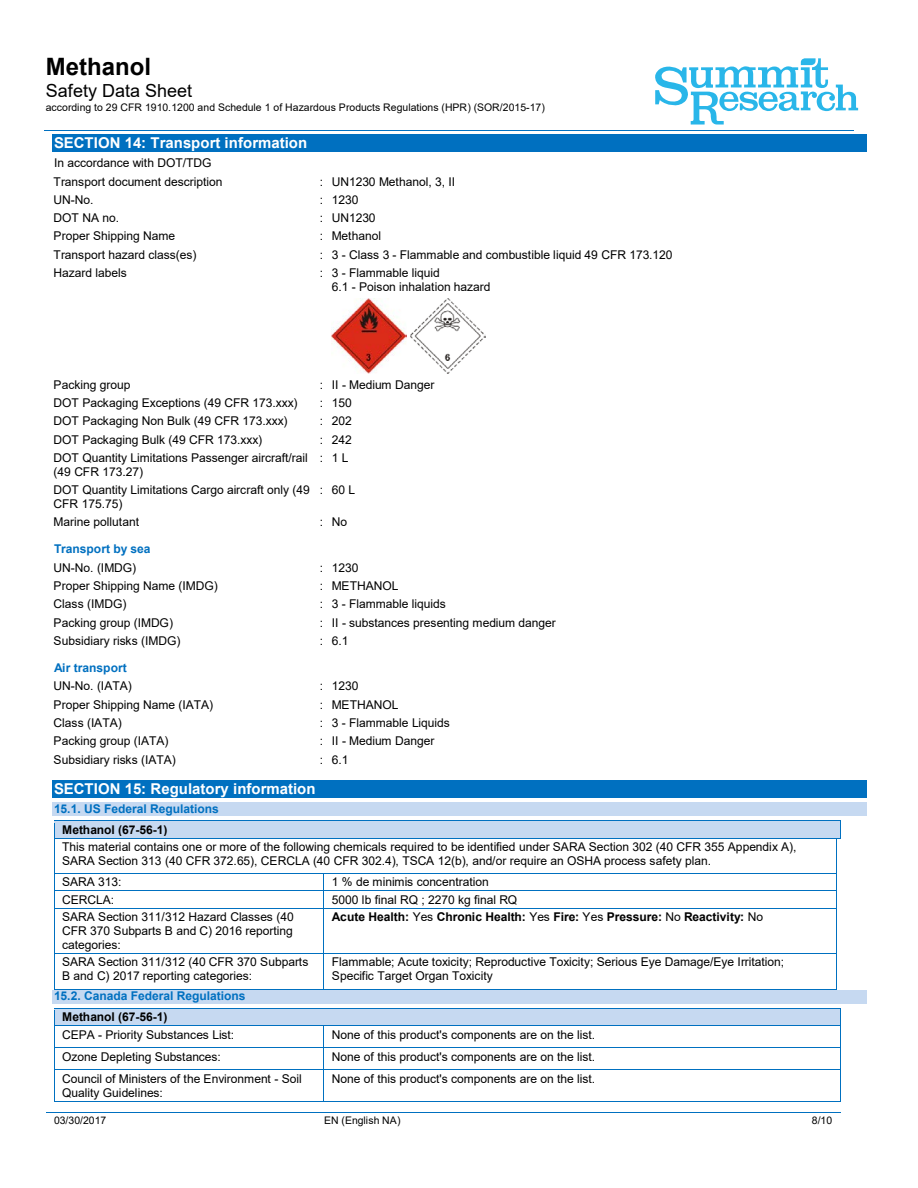
<style>
.page{position:relative;width:918px;height:1188px;background:#fff}
.page>*{position:absolute;margin:0;border:0;box-sizing:border-box;transform-origin:0 0}
.t1{font:700 24px "Arial";color:#000}
.t2{font:18px "Arial";letter-spacing:.005em;color:#000}
.t3{font:700 15px "Arial";letter-spacing:.005em;color:#fff}
.t4{font:12px/13.8px "Arial";letter-spacing:-.005em;color:#000}
.t5{font:700 12px "Arial";letter-spacing:-.005em;color:#000}
.t6{font:700 12px "Arial";letter-spacing:-.005em;color:#0070c0}
.t7{font:10.5px "Arial";color:#000}
.s1{font-weight:400}
</style>
<div class="page">
<hr style="left:45px;top:130px;width:596px;height:1px;background:#0070c0">
<hr style="left:641px;top:130px;width:213px;height:1px;background:#0070c0">
<hr style="left:46px;top:1113px;width:210px;height:1px;background:#0070c0">
<hr style="left:257px;top:1113px;width:212px;height:1px;background:#0070c0">
<hr style="left:469px;top:1113px;width:297px;height:1px;background:#0070c0">
<hr style="left:767px;top:1113px;width:74px;height:1px;background:#0070c0">
<div style="left:52px;top:134px;width:814px;height:17px;background:#0070c0"></div>
<img style="left:332px;top:298px;width:75px;height:75px">
<img style="left:410px;top:298px;width:75px;height:75px">
<div style="left:52px;top:780px;width:814px;height:17px;background:#0070c0"></div>
<div style="left:52px;top:802px;width:814px;height:14px;background:#c6d9f1"></div>
<div style="left:62px;top:823px;width:770px;height:14px;background:#c6d9f1"></div>
<hr style="left:54px;top:821px;width:786px;height:2px;background:#c6d9f1">
<hr style="left:54px;top:837px;width:786px;height:1px;background:#c6d9f1">
<svg style="left:54px;top:823px;width:1px;height:18px"></svg>
<hr style="left:54px;top:838px;width:782px;height:1px;background:#0070c0">
<svg style="left:836px;top:821px;width:5px;height:20px"></svg>
<hr style="left:54px;top:841px;width:1px;height:32px;background:#0070c0">
<hr style="left:836px;top:841px;width:1px;height:32px;background:#0070c0">
<hr style="left:54px;top:873px;width:269px;height:1px;background:#0070c0">
<hr style="left:324px;top:873px;width:512px;height:1px;background:#0070c0">
<hr style="left:54px;top:890px;width:269px;height:1px;background:#0070c0">
<hr style="left:324px;top:890px;width:512px;height:1px;background:#0070c0">
<svg style="left:54px;top:874px;width:1px;height:36px"></svg>
<hr style="left:54px;top:908px;width:269px;height:1px;background:#0070c0">
<svg style="left:323px;top:873px;width:1px;height:37px"></svg>
<hr style="left:324px;top:908px;width:512px;height:1px;background:#0070c0">
<svg style="left:836px;top:873px;width:1px;height:37px"></svg>
<hr style="left:54px;top:910px;width:1px;height:43px;background:#0070c0">
<hr style="left:323px;top:910px;width:1px;height:43px;background:#0070c0">
<hr style="left:836px;top:910px;width:1px;height:43px;background:#0070c0">
<hr style="left:54px;top:953px;width:269px;height:1px;background:#0070c0">
<hr style="left:324px;top:953px;width:512px;height:1px;background:#0070c0">
<hr style="left:54px;top:955px;width:1px;height:34px;background:#0070c0">
<hr style="left:54px;top:989px;width:269px;height:1px;background:#0070c0">
<hr style="left:323px;top:955px;width:1px;height:34px;background:#0070c0">
<hr style="left:324px;top:989px;width:512px;height:1px;background:#0070c0">
<hr style="left:836px;top:955px;width:1px;height:34px;background:#0070c0">
<div style="left:52px;top:990px;width:814px;height:14px;background:#c6d9f1"></div>
<div style="left:62px;top:1010px;width:770px;height:14px;background:#c6d9f1"></div>
<hr style="left:54px;top:1008px;width:786px;height:1px;background:#0070c0">
<hr style="left:54px;top:1009px;width:786px;height:1px;background:#c6d9f1">
<hr style="left:54px;top:1024px;width:786px;height:1px;background:#c6d9f1">
<hr style="left:54px;top:1025px;width:269px;height:1px;background:#0070c0">
<hr style="left:324px;top:1025px;width:516px;height:1px;background:#0070c0">
<hr style="left:54px;top:1048px;width:269px;height:1px;background:#0070c0">
<hr style="left:324px;top:1048px;width:516px;height:1px;background:#0070c0">
<hr style="left:54px;top:1070px;width:269px;height:1px;background:#0070c0">
<hr style="left:324px;top:1070px;width:516px;height:1px;background:#0070c0">
<svg style="left:54px;top:1010px;width:1px;height:91px"></svg>
<hr style="left:54px;top:1101px;width:269px;height:1px;background:#0070c0">
<svg style="left:323px;top:1025px;width:1px;height:77px"></svg>
<hr style="left:324px;top:1101px;width:516px;height:1px;background:#0070c0">
<svg style="left:840px;top:1008px;width:1px;height:94px"></svg>
<svg style="left:655px;top:58px;width:203px;height:67px"></svg>
<h1 class="t1" style="left:46px;top:50px;width:107px">Methanol</h1>
<h2 class="t2" style="left:46px;top:79px;width:148px">Safety Data Sheet</h2>
<p class="t7" style="left:46px;top:100px;width:501px">according to 29 CFR 1910.1200 and Schedule 1 of Hazardous Products Regulations (HPR) (SOR/2015-17)</p>
<p class="t3" style="left:54px;top:132px;width:255px">SECTION 14: Transport information</p>
<p class="t4" style="left:54px;top:154px;width:170px;line-height:18.3px">In accordance with DOT/TDG<br>Transport document description</p>
<p class="t4" style="left:320px;top:174px;width:137px">: UN1230 Methanol, 3, II</p>
<p class="t4" style="left:54px;top:193px;width:41px">UN-No.</p>
<p class="t4" style="left:320px;top:193px;width:40px">: 1230</p>
<p class="t4" style="left:54px;top:211px;width:67px">DOT NA no.</p>
<p class="t4" style="left:320px;top:211px;width:57px">: UN1230</p>
<p class="t4" style="left:54px;top:229px;width:123px">Proper Shipping Name</p>
<p class="t4" style="left:320px;top:229px;width:63px">: Methanol</p>
<p class="t4" style="left:54px;top:248px;width:144px">Transport hazard class(es)</p>
<p class="t4" style="left:320px;top:248px;width:354px">: 3 - Class 3 - Flammable and combustible liquid 49 CFR 173.120</p>
<p class="t4" style="left:54px;top:266px;width:75px">Hazard labels</p>
<p class="t4" style="left:332px;top:266px;width:160px;text-indent:-12px">: 3 - Flammable liquid<br>6.1 - Poison inhalation hazard</p>
<p class="t4" style="left:54px;top:377px;width:78px">Packing group</p>
<p class="t4" style="left:320px;top:377px;width:116px">: II - Medium Danger</p>
<p class="t4" style="left:54px;top:396px;width:245px">DOT Packaging Exceptions (49 CFR 173.xxx)</p>
<p class="t4" style="left:320px;top:396px;width:33px">: 150</p>
<p class="t4" style="left:54px;top:414px;width:236px">DOT Packaging Non Bulk (49 CFR 173.xxx)</p>
<p class="t4" style="left:320px;top:414px;width:33px">: 202</p>
<p class="t4" style="left:54px;top:432px;width:210px">DOT Packaging Bulk (49 CFR 173.xxx)</p>
<p class="t4" style="left:320px;top:432px;width:33px">: 242</p>
<p class="t4" style="left:54px;top:451px;width:256px">DOT Quantity Limitations Passenger aircraft/rail (49 CFR 173.27)</p>
<p class="t4" style="left:320px;top:451px;width:30px">: 1 L</p>
<p class="t4" style="left:54px;top:483px;width:258px">DOT Quantity Limitations Cargo aircraft only (49<br>CFR 175.75)</p>
<p class="t4" style="left:320px;top:483px;width:37px">: 60 L</p>
<p class="t4" style="left:54px;top:515px;width:87px">Marine pollutant</p>
<p class="t4" style="left:320px;top:515px;width:29px">: No</p>
<p class="t6" style="left:54px;top:540px;width:98px">Transport by sea</p>
<p class="t4" style="left:54px;top:560px;width:84px">UN-No. (IMDG)</p>
<p class="t4" style="left:320px;top:560px;width:40px">: 1230</p>
<p class="t4" style="left:54px;top:579px;width:166px">Proper Shipping Name (IMDG)</p>
<p class="t4" style="left:320px;top:579px;width:80px">: METHANOL</p>
<p class="t4" style="left:54px;top:597px;width:74px">Class (IMDG)</p>
<p class="t4" style="left:320px;top:597px;width:128px">: 3 - Flammable liquids</p>
<p class="t4" style="left:54px;top:615px;width:121px">Packing group (IMDG)</p>
<p class="t4" style="left:320px;top:615px;width:238px">: II - substances presenting medium danger</p>
<p class="t4" style="left:54px;top:634px;width:128px">Subsidiary risks (IMDG)</p>
<p class="t4" style="left:320px;top:634px;width:30px">: 6.1</p>
<p class="t6" style="left:54px;top:659px;width:74px">Air transport</p>
<p class="t4" style="left:54px;top:679px;width:80px">UN-No. (IATA)</p>
<p class="t4" style="left:320px;top:679px;width:40px">: 1230</p>
<p class="t4" style="left:54px;top:697px;width:161px">Proper Shipping Name (IATA)</p>
<p class="t4" style="left:320px;top:697px;width:80px">: METHANOL</p>
<p class="t4" style="left:54px;top:716px;width:70px">Class (IATA)</p>
<p class="t4" style="left:320px;top:716px;width:132px">: 3 - Flammable Liquids</p>
<p class="t4" style="left:54px;top:734px;width:116px">Packing group (IATA)</p>
<p class="t4" style="left:320px;top:734px;width:116px">: II - Medium Danger</p>
<p class="t4" style="left:54px;top:752px;width:124px">Subsidiary risks (IATA)</p>
<p class="t4" style="left:320px;top:752px;width:30px">: 6.1</p>
<p class="t3" style="left:54px;top:778px;width:263px">SECTION 15: Regulatory information</p>
<p class="t6" style="left:54px;top:801px;width:166px">15.1. US Federal Regulations</p>
<p class="t5" style="left:62px;top:821px;width:107px">Methanol (67-56-1)</p>
<p class="t4" style="left:62px;top:840px;width:736px">This material contains one or more of the following chemicals required to be identified under SARA Section 302 (40 CFR 355 Appendix A),<br>SARA Section 313 (40 CFR 372.65), CERCLA (40 CFR 302.4), TSCA 12(b), and/or require an OSHA process safety plan.</p>
<p class="t4" style="left:62px;top:875px;width:61px">SARA 313:</p>
<p class="t4" style="left:332px;top:875px;width:158px">1 % de minimis concentration</p>
<p class="t4" style="left:62px;top:892px;width:54px">CERCLA:</p>
<p class="t4" style="left:332px;top:892px;width:187px">5000 lb final RQ ; 2270 kg final RQ</p>
<p class="t4" style="left:62px;top:910px;width:233px;text-align:justify">SARA Section 311/312 Hazard Classes (40<br>CFR 370 Subparts B and C) 2016 reporting categories:</p>
<p class="t5" style="left:332px;top:908px;width:433px">Acute Health: <span class="s1">Yes</span> Chronic Health: <span class="s1">Yes</span> Fire: <span class="s1">Yes</span> Pressure: <span class="s1">No</span> Reactivity: <span class="s1">No</span></p>
<p class="t4" style="left:62px;top:955px;width:248px">SARA Section 311/312 (40 CFR 370 Subparts<br>B and C) 2017 reporting categories:</p>
<p class="t4" style="left:332px;top:955px;width:454px">Flammable; Acute toxicity; Reproductive Toxicity; Serious Eye Damage/Eye Irritation;<br>Specific Target Organ Toxicity</p>
<p class="t6" style="left:54px;top:988px;width:193px">15.2. Canada Federal Regulations</p>
<p class="t5" style="left:62px;top:1008px;width:107px">Methanol (67-56-1)</p>
<p class="t4" style="left:62px;top:1028px;width:174px">CEPA - Priority Substances List:</p>
<p class="t4" style="left:332px;top:1028px;width:265px">None of this product's components are on the list.</p>
<p class="t4" style="left:62px;top:1050px;width:160px">Ozone Depleting Substances:</p>
<p class="t4" style="left:332px;top:1050px;width:265px">None of this product's components are on the list.</p>
<p class="t4" style="left:62px;top:1072px;width:241px">Council of Ministers of the Environment - Soil<br>Quality Guidelines:</p>
<p class="t4" style="left:332px;top:1072px;width:265px">None of this product's components are on the list.</p>
<p class="t7" style="left:54px;top:1114px;width:54px">03/30/2017</p>
<p class="t7" style="left:324px;top:1114px;width:78px">EN (English NA)</p>
<p class="t7" style="left:812px;top:1114px;width:22px">8/10</p>
</div>
